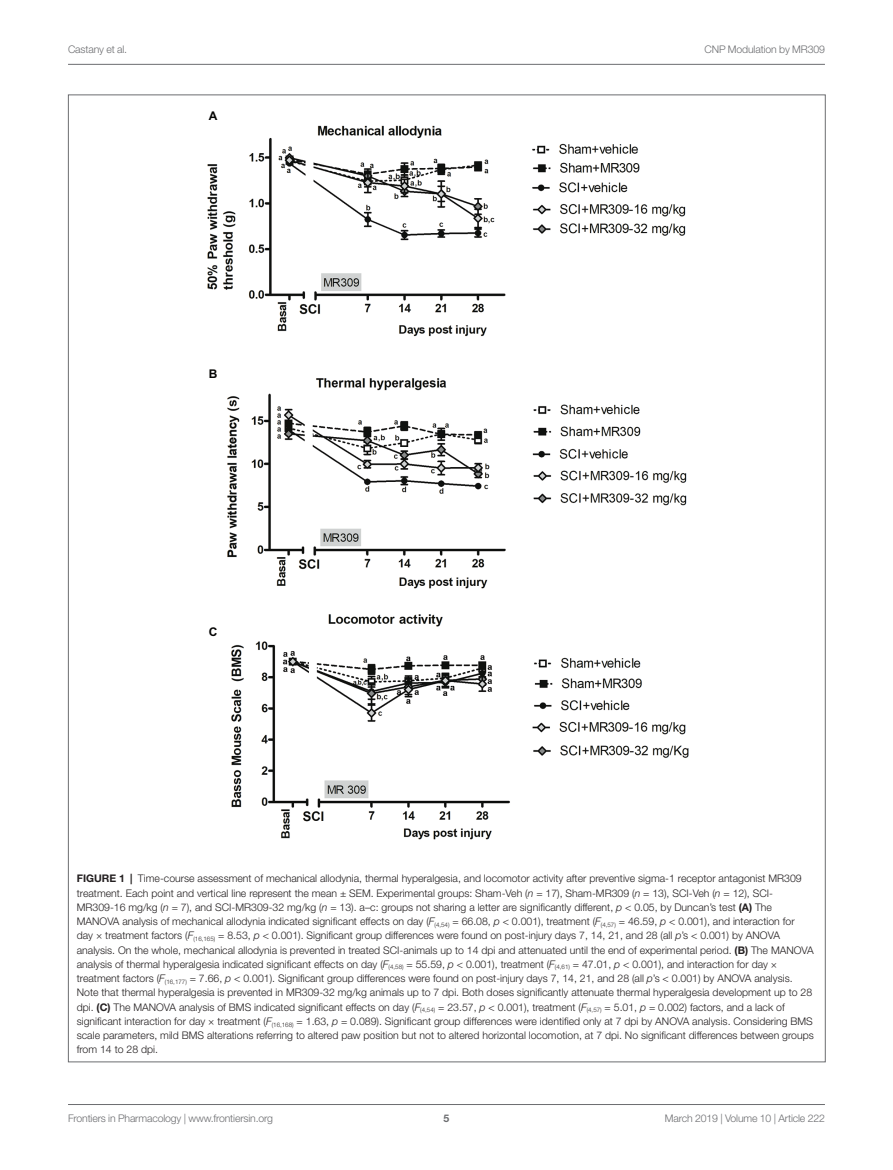
<style>
.page{position:relative;width:893px;height:1170px;background:#fff}
.page>*{position:absolute;margin:0;border:0;box-sizing:border-box;transform-origin:0 0}
.t1{font:700 12px "Arial";color:#050504}
.FIG_LEG{font:300 10.5px/14.2px "Helvetica Neue LT Std";color:#231f20}
.t2{font:300 10.5px "Helvetica Neue LT Std";letter-spacing:-.015em;color:#6c6d70}
.t3{font:700 10.5px "Helvetica Neue LT Std";color:#6c6d70}
.s1{font-weight:700}
.s2{font-style:italic}
</style>
<div class="page">
<hr style="left:68px;top:64px;width:757px;height:1px;background:#6c6d70">
<hr style="left:68px;top:1104px;width:757px;height:1px;background:#6c6d70">
<img style="left:207px;top:125px;width:482px;height:715px">
<p class="t2" style="left:68px;top:42px;width:61px">Castany et al.</p>
<p class="t2" style="left:704px;top:42px;width:122px">CNP Modulation by MR309</p>
<p class="t1" style="left:209px;top:107px;width:10px">A</p>
<p class="t1" style="left:209px;top:365px;width:10px">B</p>
<p class="t1" style="left:209px;top:623px;width:10px">C</p>
<p class="FIG_LEG" style="left:77px;top:871px;width:738px"><span class="s1">FIGURE 1 |</span> Time-course assessment of mechanical allodynia, thermal hyperalgesia, and locomotor activity after preventive sigma-1 receptor antagonist MR309 treatment. Each point and vertical line represent the mean ± SEM. Experimental groups: Sham-Veh (<span class="s2">n</span> = 17), Sham-MR309 (<span class="s2">n</span> = 13), SCI-Veh (<span class="s2">n</span> = 12), SCI-MR309-16 mg/kg (<span class="s2">n</span> = 7), and SCI-MR309-32 mg/kg (<span class="s2">n</span> = 13). a–c: groups not sharing a letter are significantly different, <span class="s2">p</span> &lt; 0.05, by Duncan’s test <span class="s1">(A)</span> The MANOVA analysis of mechanical allodynia indicated significant effects on day (<span class="s2">F</span><sub>(4,54)</sub> = 66.08, <span class="s2">p</span> &lt; 0.001), treatment (<span class="s2">F</span><sub>(4,57)</sub> = 46.59, <span class="s2">p</span> &lt; 0.001), and interaction for<br>day × treatment factors (<span class="s2">F</span><sub>(16,165)</sub> = 8.53, <span class="s2">p</span> &lt; 0.001). Significant group differences were found on post-injury days 7, 14, 21, and 28 (all <span class="s2">p</span>’s &lt; 0.001) by ANOVA analysis. On the whole, mechanical allodynia is prevented in treated SCI-animals up to 14 dpi and attenuated until the end of experimental period. <span class="s1">(B)</span> The MANOVA analysis of thermal hyperalgesia indicated significant effects on day (<span class="s2">F</span><sub>(4,58)</sub> = 55.59, <span class="s2">p</span> &lt; 0.001), treatment (<span class="s2">F</span><sub>(4,61)</sub> = 47.01, <span class="s2">p</span> &lt; 0.001), and interaction for day × treatment factors (<span class="s2">F</span><sub>(16,177)</sub> = 7.66, <span class="s2">p</span> &lt; 0.001). Significant group differences were found on post-injury days 7, 14, 21, and 28 (all <span class="s2">p</span>’s &lt; 0.001) by ANOVA analysis.<br>Note that thermal hyperalgesia is prevented in MR309-32 mg/kg animals up to 7 dpi. Both doses significantly attenuate thermal hyperalgesia development up to 28 dpi. <span class="s1">(C)</span> The MANOVA analysis of BMS indicated significant effects on day (<span class="s2">F</span><sub>(4,54)</sub> = 23.57, <span class="s2">p</span> &lt; 0.001), treatment (<span class="s2">F</span><sub>(4,57)</sub> = 5.01, <span class="s2">p</span> = 0.002) factors, and a lack of significant interaction for day × treatment (<span class="s2">F</span><sub>(16,168)</sub> = 1.63, <span class="s2">p</span> = 0.089). Significant group differences were identified only at 7 dpi by ANOVA analysis. Considering BMS scale parameters, mild BMS alterations referring to altered paw position but not to altered horizontal locomotion, at 7 dpi. No significant differences between groups from 14 to 28 dpi.</p>
<p class="t2" style="left:68px;top:1111px;width:207px">Frontiers in Pharmacology | www.frontiersin.org</p>
<p class="t3" style="left:444px;top:1111px;width:7px">5</p>
<p class="t2" style="left:665px;top:1111px;width:161px">March 2019 | Volume 10 | Article 222</p>
</div>
